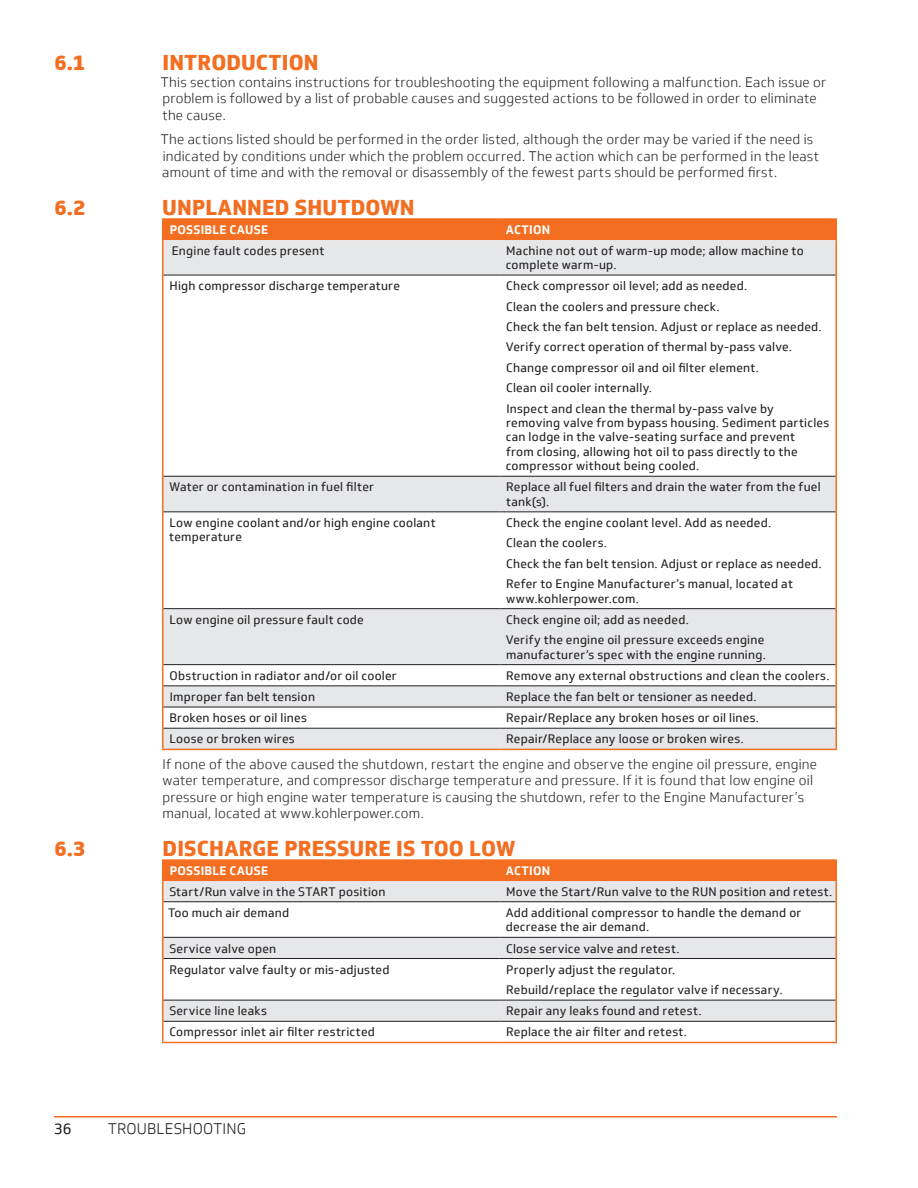
<style>
.page{position:relative;width:918px;height:1188px;background:#fff}
.page>*{position:absolute;margin:0;border:0;box-sizing:border-box;transform-origin:0 0}
.t1{font:800 21px "Soleto";letter-spacing:.005em;color:#f36e21}
.t2{font:300 15px "Soleto";color:#231f20}
.t3{font:15px "Soleto";color:#231f20}
.t4{font:300 13.5px/16.5px "Soleto";letter-spacing:.015em;color:#231f20}
.t5{font:12px/14.4px "Soleto";letter-spacing:.02em;color:#231f20}
.table_header{font:700 12px "Soleto";letter-spacing:.025em;color:#fff}
</style>
<div class="page">
<hr style="left:54px;top:1116px;width:54px;height:2px;background:#f36e21">
<hr style="left:108px;top:1116px;width:729px;height:2px;background:#f36e21">
<div style="left:164px;top:240px;width:672px;height:509px;background:#e6e7e9"></div>
<svg style="left:164px;top:276px;width:672px;height:452px"></svg>
<hr style="left:162px;top:218px;width:338px;height:2px;background:#f36e21">
<hr style="left:162px;top:220px;width:2px;height:20px;background:#f36e21">
<hr style="left:500px;top:218px;width:337px;height:2px;background:#f36e21">
<div style="left:164px;top:219px;width:673px;height:21px;background:#f36e21"></div>
<hr style="left:162px;top:240px;width:2px;height:35px;background:#f36e21">
<hr style="left:836px;top:240px;width:1px;height:35px;background:#f36e21">
<hr style="left:162px;top:275px;width:2px;height:201px;background:#f36e21">
<hr style="left:836px;top:275px;width:1px;height:201px;background:#f36e21">
<hr style="left:162px;top:476px;width:2px;height:36px;background:#f36e21">
<hr style="left:836px;top:476px;width:1px;height:36px;background:#f36e21">
<hr style="left:162px;top:512px;width:2px;height:97px;background:#f36e21">
<hr style="left:836px;top:512px;width:1px;height:97px;background:#f36e21">
<hr style="left:162px;top:609px;width:2px;height:56px;background:#f36e21">
<hr style="left:836px;top:609px;width:1px;height:56px;background:#f36e21">
<hr style="left:162px;top:665px;width:2px;height:21px;background:#f36e21">
<hr style="left:162px;top:686px;width:2px;height:21px;background:#f36e21">
<hr style="left:162px;top:707px;width:2px;height:21px;background:#f36e21">
<hr style="left:162px;top:728px;width:2px;height:21px;background:#f36e21">
<svg style="left:836px;top:665px;width:1px;height:84px"></svg>
<hr style="left:164px;top:275px;width:336px;height:1px;background:#231f20">
<hr style="left:500px;top:275px;width:336px;height:1px;background:#231f20">
<hr style="left:164px;top:476px;width:336px;height:1px;background:#231f20">
<hr style="left:500px;top:476px;width:336px;height:1px;background:#231f20">
<hr style="left:164px;top:512px;width:336px;height:1px;background:#231f20">
<hr style="left:500px;top:512px;width:336px;height:1px;background:#231f20">
<hr style="left:164px;top:608px;width:336px;height:1px;background:#231f20">
<hr style="left:500px;top:608px;width:336px;height:1px;background:#231f20">
<hr style="left:164px;top:664px;width:336px;height:1px;background:#231f20">
<hr style="left:500px;top:664px;width:336px;height:1px;background:#231f20">
<hr style="left:164px;top:686px;width:336px;height:1px;background:#231f20">
<hr style="left:500px;top:686px;width:336px;height:1px;background:#231f20">
<hr style="left:164px;top:707px;width:336px;height:1px;background:#231f20">
<hr style="left:500px;top:707px;width:336px;height:1px;background:#231f20">
<hr style="left:164px;top:728px;width:336px;height:1px;background:#231f20">
<hr style="left:500px;top:728px;width:336px;height:1px;background:#231f20">
<hr style="left:162px;top:749px;width:338px;height:1px;background:#f36e21">
<hr style="left:500px;top:749px;width:337px;height:1px;background:#f36e21">
<svg style="left:164px;top:902px;width:672px;height:140px"></svg>
<hr style="left:162px;top:859px;width:338px;height:2px;background:#f36e21">
<hr style="left:162px;top:861px;width:2px;height:20px;background:#f36e21">
<hr style="left:500px;top:859px;width:337px;height:2px;background:#f36e21">
<hr style="left:162px;top:881px;width:2px;height:21px;background:#f36e21">
<svg style="left:163px;top:860px;width:674px;height:42px;background:#eca882"></svg>
<hr style="left:162px;top:902px;width:2px;height:35px;background:#f36e21">
<hr style="left:836px;top:902px;width:1px;height:35px;background:#f36e21">
<hr style="left:162px;top:937px;width:2px;height:22px;background:#f36e21">
<svg style="left:836px;top:937px;width:1px;height:22px"></svg>
<hr style="left:162px;top:959px;width:2px;height:41px;background:#f36e21">
<hr style="left:836px;top:959px;width:1px;height:41px;background:#f36e21">
<hr style="left:162px;top:1000px;width:2px;height:21px;background:#f36e21">
<hr style="left:162px;top:1021px;width:2px;height:21px;background:#f36e21">
<svg style="left:836px;top:1000px;width:1px;height:42px"></svg>
<hr style="left:164px;top:901px;width:336px;height:1px;background:#231f20">
<hr style="left:500px;top:901px;width:336px;height:1px;background:#231f20">
<hr style="left:164px;top:937px;width:336px;height:1px;background:#231f20">
<hr style="left:500px;top:937px;width:336px;height:1px;background:#231f20">
<hr style="left:164px;top:958px;width:336px;height:1px;background:#231f20">
<hr style="left:500px;top:958px;width:336px;height:1px;background:#231f20">
<hr style="left:164px;top:1000px;width:336px;height:1px;background:#231f20">
<hr style="left:500px;top:1000px;width:336px;height:1px;background:#231f20">
<hr style="left:164px;top:1021px;width:336px;height:1px;background:#231f20">
<hr style="left:500px;top:1021px;width:336px;height:1px;background:#231f20">
<hr style="left:162px;top:1042px;width:338px;height:1px;background:#f36e21">
<hr style="left:500px;top:1042px;width:337px;height:1px;background:#f36e21">
<p class="t1" style="left:55px;top:49px;width:32px">6.1</p>
<p class="t1" style="left:163px;top:49px;width:157px">INTRODUCTION</p>
<p class="t4" style="left:161px;top:74px;width:667px">This section contains instructions for troubleshooting the equipment following a malfunction. Each issue or problem is followed by a list of probable causes and suggested actions to be followed in order to eliminate the cause.</p>
<p class="t4" style="left:161px;top:131px;width:660px">The actions listed should be performed in the order listed, although the order may be varied if the need is indicated by conditions under which the problem occurred. The action which can be performed in the least amount of time and with the removal or disassembly of the fewest parts should be performed first.</p>
<p class="t1" style="left:55px;top:194px;width:32px">6.2</p>
<p class="t1" style="left:162px;top:194px;width:254px">UNPLANNED SHUTDOWN</p>
<p class="table_header" style="left:170px;top:222px;width:100px">POSSIBLE CAUSE</p>
<p class="table_header" style="left:506px;top:222px;width:46px">ACTION</p>
<p class="t5" style="left:172px;top:243px;width:154px">Engine fault codes present</p>
<p class="t5" style="left:506px;top:243px;width:300px">Machine not out of warm-up mode; allow machine to complete warm-up.</p>
<p class="t5" style="left:170px;top:279px;width:232px">High compressor discharge temperature</p>
<p class="t5" style="left:506px;top:279px;width:243px">Check compressor oil level; add as needed.</p>
<p class="t5" style="left:506px;top:299px;width:215px">Clean the coolers and pressure check.</p>
<p class="t5" style="left:506px;top:320px;width:317px">Check the fan belt tension. Adjust or replace as needed.</p>
<p class="t5" style="left:506px;top:340px;width:288px">Verify correct operation of thermal by-pass valve.</p>
<p class="t5" style="left:506px;top:361px;width:255px">Change compressor oil and oil filter element.</p>
<p class="t5" style="left:506px;top:381px;width:148px">Clean oil cooler internally.</p>
<p class="t5" style="left:506px;top:401px;width:325px">Inspect and clean the thermal by-pass valve by removing valve from bypass housing. Sediment particles can lodge in the valve-seating surface and prevent<br>from closing, allowing hot oil to pass directly to the compressor without being cooled.</p>
<p class="t5" style="left:169px;top:480px;width:206px">Water or contamination in fuel filter</p>
<p class="t5" style="left:506px;top:480px;width:316px">Replace all fuel filters and drain the water from the fuel tank(s).</p>
<p class="t5" style="left:169px;top:516px;width:268px">Low engine coolant and/or high engine coolant temperature</p>
<p class="t5" style="left:506px;top:516px;width:267px">Check the engine coolant level. Add as needed.</p>
<p class="t5" style="left:506px;top:536px;width:102px">Clean the coolers.</p>
<p class="t5" style="left:506px;top:557px;width:317px">Check the fan belt tension. Adjust or replace as needed.</p>
<p class="t5" style="left:506px;top:577px;width:288px">Refer to Engine Manufacturer’s manual, located at www.kohlerpower.com.</p>
<p class="t5" style="left:170px;top:612px;width:196px">Low engine oil pressure fault code</p>
<p class="t5" style="left:506px;top:612px;width:184px">Check engine oil; add as needed.</p>
<p class="t5" style="left:506px;top:633px;width:262px">Verify the engine oil pressure exceeds engine manufacturer’s spec with the engine running.</p>
<p class="t5" style="left:170px;top:668px;width:229px">Obstruction in radiator and/or oil cooler</p>
<p class="t5" style="left:506px;top:668px;width:325px">Remove any external obstructions and clean the coolers.</p>
<p class="t5" style="left:170px;top:690px;width:147px">Improper fan belt tension</p>
<p class="t5" style="left:506px;top:690px;width:252px">Replace the fan belt or tensioner as needed.</p>
<p class="t5" style="left:170px;top:711px;width:139px">Broken hoses or oil lines</p>
<p class="t5" style="left:506px;top:711px;width:254px">Repair/Replace any broken hoses or oil lines.</p>
<p class="t5" style="left:170px;top:732px;width:127px">Loose or broken wires</p>
<p class="t5" style="left:506px;top:732px;width:239px">Repair/Replace any loose or broken wires.</p>
<p class="t4" style="left:163px;top:756px;width:656px">If none of the above caused the shutdown, restart the engine and observe the engine oil pressure, engine water temperature, and compressor discharge temperature and pressure. If it is found that low engine oil pressure or high engine water temperature is causing the shutdown, refer to the Engine Manufacturer’s manual, located at www.kohlerpower.com.</p>
<p class="t1" style="left:55px;top:835px;width:33px">6.3</p>
<p class="t1" style="left:163px;top:835px;width:354px">DISCHARGE PRESSURE IS TOO LOW</p>
<p class="table_header" style="left:170px;top:863px;width:100px">POSSIBLE CAUSE</p>
<p class="table_header" style="left:506px;top:863px;width:46px">ACTION</p>
<p class="t5" style="left:169px;top:884px;width:218px">Start/Run valve in the START position</p>
<p class="t5" style="left:506px;top:884px;width:327px">Move the Start/Run valve to the RUN position and retest.</p>
<p class="t5" style="left:168px;top:906px;width:122px">Too much air demand</p>
<p class="t5" style="left:506px;top:906px;width:297px">Add additional compressor to handle the demand or decrease the air demand.</p>
<p class="t5" style="left:169px;top:941px;width:108px">Service valve open</p>
<p class="t5" style="left:506px;top:941px;width:175px">Close service valve and retest.</p>
<p class="t5" style="left:170px;top:962px;width:222px">Regulator valve faulty or mis-adjusted</p>
<p class="t5" style="left:506px;top:962px;width:171px">Properly adjust the regulator.</p>
<p class="t5" style="left:506px;top:983px;width:278px">Rebuild/replace the regulator valve if necessary.</p>
<p class="t5" style="left:169px;top:1004px;width:99px">Service line leaks</p>
<p class="t5" style="left:506px;top:1004px;width:197px">Repair any leaks found and retest.</p>
<p class="t5" style="left:169px;top:1025px;width:207px">Compressor inlet air filter restricted</p>
<p class="t5" style="left:506px;top:1025px;width:182px">Replace the air filter and retest.</p>
<p class="t3" style="left:54px;top:1120px;width:19px">36</p>
<p class="t2" style="left:108px;top:1120px;width:20px">Troubleshooting</p>
</div>
